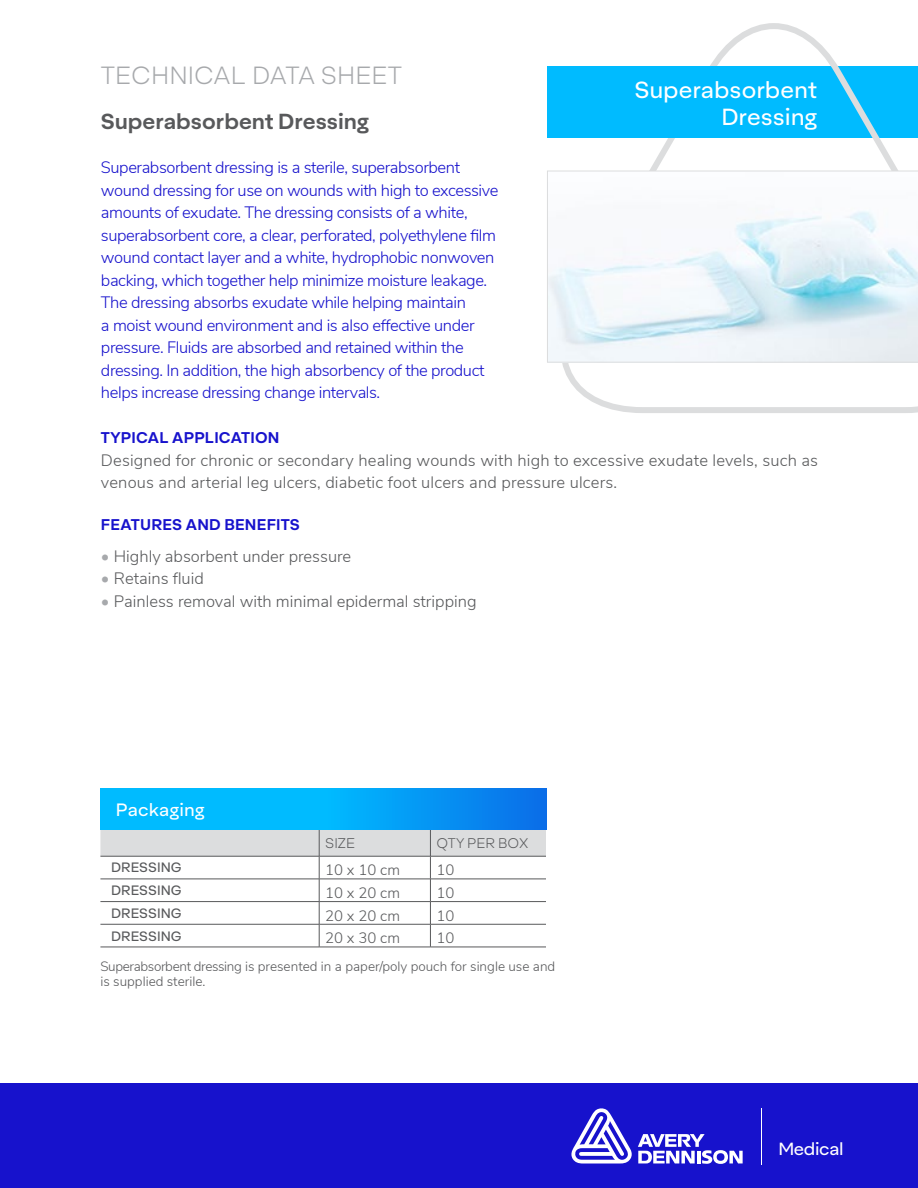
<style>
.page{position:relative;width:918px;height:1188px;background:#fff}
.page>*{position:absolute;margin:0;border:0;box-sizing:border-box;transform-origin:0 0}
.t1{font:300 24px "Aktifo A";color:#a7a9ac}
.t2{font:22.5px/27px "Aktifo A";color:#fff;text-align:right}
.t3{font:600 21px "Aktifo A";color:#58595b}
.t4{font:17.25px "Aktifo A";letter-spacing:.01em;color:#fff}
.t5{font:16.95px "Aktifo A";letter-spacing:-.02em;color:#fff}
.t6{font:300 16.5px/22.5px "Nunito Sans";letter-spacing:-.025em;color:#1712cc}
.t7{font:300 16.5px/22.5px "Nunito Sans";letter-spacing:.01em;color:#58595b}
.t8{font:600 15px "Aktifo A";letter-spacing:.01em;color:#1712cc}
.t9{font:300 15px "Nunito Sans";color:#58595b}
.t10{font:300 13.5px/15px "Nunito Sans";color:#58595b}
.t11{font:300 13.5px "Aktifo A";color:#58595b}
.t12{font:13.2px "Aktifo A";color:#58595b}
.s1{color:#a7a9ac}
</style>
<div class="page">
<div style="left:0;top:1083px;width:918px;height:105px;background:#1712cc"></div>
<svg style="left:547px;top:23px;width:371px;height:390px"></svg>
<div style="left:547px;top:66px;width:195px;height:72px;background:#0bf"></div>
<hr style="left:761px;top:1108px;width:1px;height:57px;background:#fff">
<svg style="left:638px;top:1134px;width:105px;height:30px"></svg>
<svg style="left:571px;top:1108px;width:61px;height:56px"></svg>
<svg style="left:547px;top:171px;width:371px;height:192px"></svg>
<hr style="left:100px;top:947px;width:219px;height:1px;background:#58595b">
<svg style="left:100px;top:829px;width:446px;height:118px"></svg>
<hr style="left:319px;top:856px;width:111px;height:1px;background:#58595b">
<hr style="left:430px;top:856px;width:116px;height:1px;background:#58595b">
<hr style="left:319px;top:879px;width:111px;height:1px;background:#58595b">
<hr style="left:430px;top:879px;width:116px;height:1px;background:#58595b">
<hr style="left:319px;top:901px;width:111px;height:1px;background:#58595b">
<hr style="left:430px;top:901px;width:116px;height:1px;background:#58595b">
<hr style="left:319px;top:924px;width:111px;height:1px;background:#58595b">
<hr style="left:430px;top:924px;width:116px;height:1px;background:#58595b">
<hr style="left:319px;top:947px;width:111px;height:1px;background:#58595b">
<hr style="left:430px;top:947px;width:116px;height:1px;background:#58595b">
<svg style="left:101px;top:789px;width:446px;height:40px"></svg>
<h1 class="t1" style="left:101px;top:61px;width:302px">TECHNICAL DATA SHEET</h1>
<p class="t3" style="left:101px;top:107px;width:270px">Superabsorbent Dressing</p>
<h2 class="t2" style="left:635px;top:79px;width:184px">Superabsorbent<br>Dressing</h2>
<p class="t6" style="left:101px;top:155px;width:399px">Superabsorbent dressing is a sterile, superabsorbent wound dressing for use on wounds with high to excessive amounts of exudate. The dressing consists of a white, superabsorbent core, a clear, perforated, polyethylene film wound contact layer and a white, hydrophobic nonwoven backing, which together help minimize moisture leakage.<br>The dressing absorbs exudate while helping maintain<br>a moist wound environment and is also effective under pressure. Fluids are absorbed and retained within the dressing. In addition, the high absorbency of the product helps increase dressing change intervals.</p>
<p class="t8" style="left:101px;top:428px;width:180px">TYPICAL APPLICATION</p>
<p class="t7" style="left:101px;top:448px;width:719px">Designed for chronic or secondary healing wounds with high to excessive exudate levels, such as venous and arterial leg ulcers, diabetic foot ulcers and pressure ulcers.</p>
<p class="t8" style="left:101px;top:515px;width:200px">FEATURES AND BENEFITS</p>
<p class="t7" style="left:101px;top:544px;width:252px"><span class="s1">•</span> Highly absorbent under pressure</p>
<p class="t7" style="left:101px;top:566px;width:104px"><span class="s1">•</span> Retains fluid</p>
<p class="t7" style="left:101px;top:589px;width:377px"><span class="s1">•</span> Painless removal with minimal epidermal stripping</p>
<p class="t4" style="left:116px;top:798px;width:90px">Packaging</p>
<p class="t11" style="left:325px;top:835px;width:31px">SIZE</p>
<p class="t11" style="left:436px;top:835px;width:94px">QTY PER BOX</p>
<p class="t12" style="left:111px;top:859px;width:72px">DRESSING</p>
<p class="t9" style="left:325px;top:859px;width:76px">10 x 10 cm</p>
<p class="t9" style="left:436px;top:859px;width:19px">10</p>
<p class="t12" style="left:111px;top:882px;width:72px">DRESSING</p>
<p class="t9" style="left:325px;top:882px;width:76px">10 x 20 cm</p>
<p class="t9" style="left:436px;top:882px;width:19px">10</p>
<p class="t12" style="left:111px;top:905px;width:72px">DRESSING</p>
<p class="t9" style="left:325px;top:904px;width:76px">20 x 20 cm</p>
<p class="t9" style="left:436px;top:904px;width:19px">10</p>
<p class="t12" style="left:111px;top:927px;width:72px">DRESSING</p>
<p class="t9" style="left:325px;top:927px;width:76px">20 x 30 cm</p>
<p class="t9" style="left:436px;top:927px;width:19px">10</p>
<p class="t10" style="left:100px;top:958px;width:456px">Superabsorbent dressing is presented in a paper/poly pouch for single use and is supplied sterile.</p>
<p class="t5" style="left:778px;top:1138px;width:67px">Medical</p>
</div>
